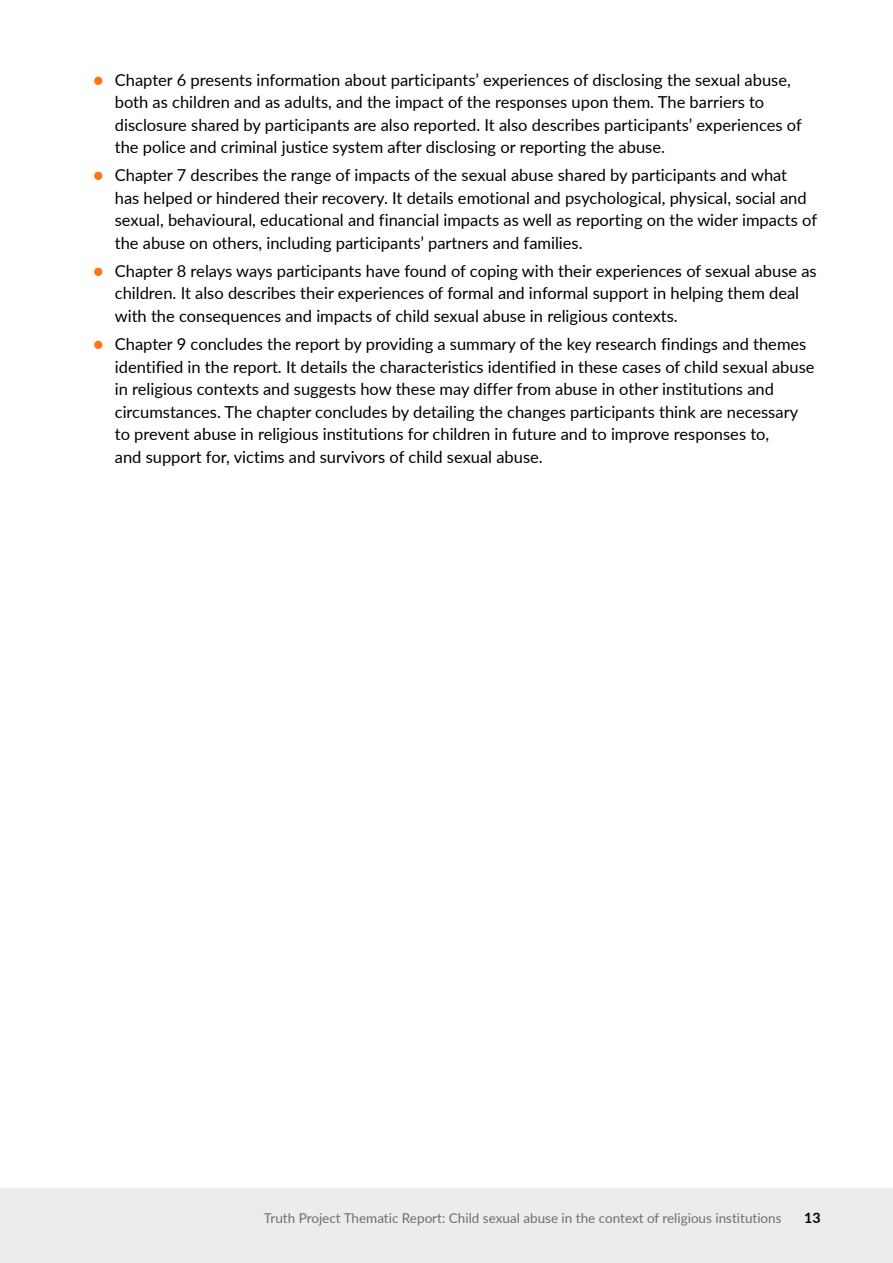
<style>
.page{position:relative;width:893px;height:1263px;background:#fff}
.page>*{position:absolute;margin:0;border:0;box-sizing:border-box;transform-origin:0 0}
.t1{font:16.5px/22.5px "Lato";color:#000}
.t2{font:700 14.25px "Lato";color:#000}
.t3{font:13.5px "Lato";color:#6c6e6e}
.s1{font-weight:700;color:#ff7417}
</style>
<div class="page">
<div style="left:0;top:1188px;width:893px;height:75px;background:#ececed"></div>
<p class="t1" style="left:115px;top:68px;width:688px;text-indent:-21px"><span class="s1">●</span> Chapter 6 presents information about participants’ experiences of disclosing the sexual abuse, both as children and as adults, and the impact of the responses upon them. The barriers to disclosure shared by participants are also reported. It also describes participants’ experiences of the police and criminal justice system after disclosing or reporting the abuse.</p>
<p class="t1" style="left:115px;top:163px;width:704px;text-indent:-21px"><span class="s1">●</span> Chapter 7 describes the range of impacts of the sexual abuse shared by participants and what<br>has helped or hindered their recovery. It details emotional and psychological, physical, social and sexual, behavioural, educational and financial impacts as well as reporting on the wider impacts of the abuse on others, including participants’ partners and families.</p>
<p class="t1" style="left:115px;top:259px;width:703px;text-indent:-21px"><span class="s1">●</span> Chapter 8 relays ways participants have found of coping with their experiences of sexual abuse as children. It also describes their experiences of formal and informal support in helping them deal with the consequences and impacts of child sexual abuse in religious contexts.</p>
<p class="t1" style="left:115px;top:332px;width:701px;text-indent:-21px"><span class="s1">●</span> Chapter 9 concludes the report by providing a summary of the key research findings and themes identified in the report. It details the characteristics identified in these cases of child sexual abuse in religious contexts and suggests how these may differ from abuse in other institutions and circumstances. The chapter concludes by detailing the changes participants think are necessary to prevent abuse in religious institutions for children in future and to improve responses to,<br>and support for, victims and survivors of child sexual abuse.</p>
<p class="t3" style="left:264px;top:1208px;width:519px">Truth Project Thematic Report: Child sexual abuse in the context of religious institutions</p>
<p class="t2" style="left:804px;top:1207px;width:18px">13</p>
</div>
